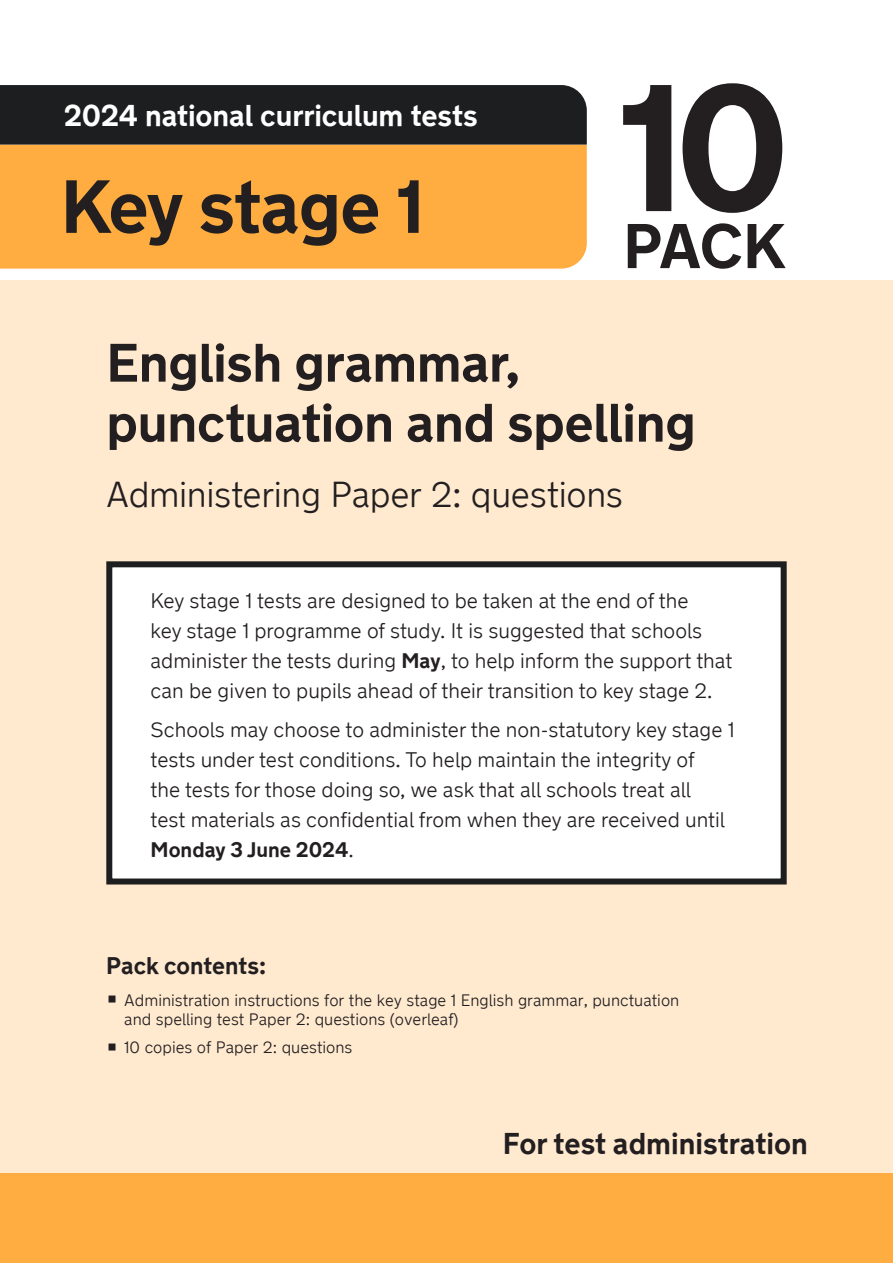
<style>
.page{position:relative;width:893px;height:1263px;background:#fff}
.page>*{position:absolute;margin:0;border:0;box-sizing:border-box;transform-origin:0 0}
.CONFIDENTIAL_MATERIAL{font:700 180px "New Transport";color:#231f20}
.KeyStage{font:700 75px "New Transport";letter-spacing:-.015em;color:#231f20}
.CONFIDENTIAL_MATERIAL-2{font:700 63px "New Transport";color:#231f20}
.Full_Test_Title{font:700 54px/60px "New Transport";letter-spacing:-.01em;color:#231f20}
.Full_Test_Title-2{font:300 36px "New Transport";letter-spacing:-.01em;color:#231f20}
.National_Curriculum{font:700 30px "New Transport";letter-spacing:-.005em;color:#fff}
.For_test_administration{font:700 30px "New Transport";color:#231f20}
.Test_date{font:700 24px "New Transport";color:#231f20}
.Test_Instruction{font:300 21px/30px "New Transport";color:#231f20}
.t1{font:300 16.5px/19.5px "New Transport";color:#231f20}
.s1{font-weight:700}
</style>
<div class="page">
<div style="left:0;top:281px;width:893px;height:893px;background:#ffead0"></div>
<div style="left:0;top:1174px;width:893px;height:89px;background:#ffad40"></div>
<div style="left:0;top:145px;width:587px;height:124px;background:#ffad40"></div>
<div style="left:0;top:85px;width:587px;height:60px;background:#1d1e1f"></div>
<div style="left:109px;top:564px;width:675px;height:317px;background:#fff"></div>
<div style="left:106px;top:561px;width:681px;height:323px;border:6px solid #1d1e1f"></div>
<p class="National_Curriculum" style="left:64px;top:97px;width:415px">2024 national curriculum tests</p>
<p class="KeyStage" style="left:61px;top:159px;width:365px">Key stage 1</p>
<p class="CONFIDENTIAL_MATERIAL" style="left:618px;top:34px;width:174px">10</p>
<p class="CONFIDENTIAL_MATERIAL-2" style="left:623px;top:206px;width:164px">PACK</p>
<p class="Full_Test_Title" style="left:106px;top:334px;width:591px">English grammar, punctuation and spelling</p>
<p class="Full_Test_Title-2" style="left:106px;top:472px;width:518px">Administering Paper 2: questions</p>
<p class="Test_Instruction" style="left:151px;top:586px;width:583px">Key stage 1 tests are designed to be taken at the end of the<br>key stage 1 programme of study. It is suggested that schools administer the tests during <span class="s1">May</span>, to help inform the support that can be given to pupils ahead of their transition to key stage 2.</p>
<p class="Test_Instruction" style="left:151px;top:714px;width:585px">Schools may choose to administer the non-statutory key stage 1 tests under test conditions. To help maintain the integrity of<br>the tests for those doing so, we ask that all schools treat all<br>test materials as confidential from when they are received until <span class="s1">Monday 3 June 2024</span>.</p>
<p class="Test_date" style="left:106px;top:950px;width:161px">Pack contents:</p>
<p class="t1" style="left:124px;top:990px;width:556px">Administration instructions for the key stage 1 English grammar, punctuation and spelling test Paper 2: questions (overleaf)</p>
<p class="t1" style="left:124px;top:1038px;width:230px">10 copies of Paper 2: questions</p>
<p class="For_test_administration" style="left:503px;top:1125px;width:307px">For test administration</p>
</div>
